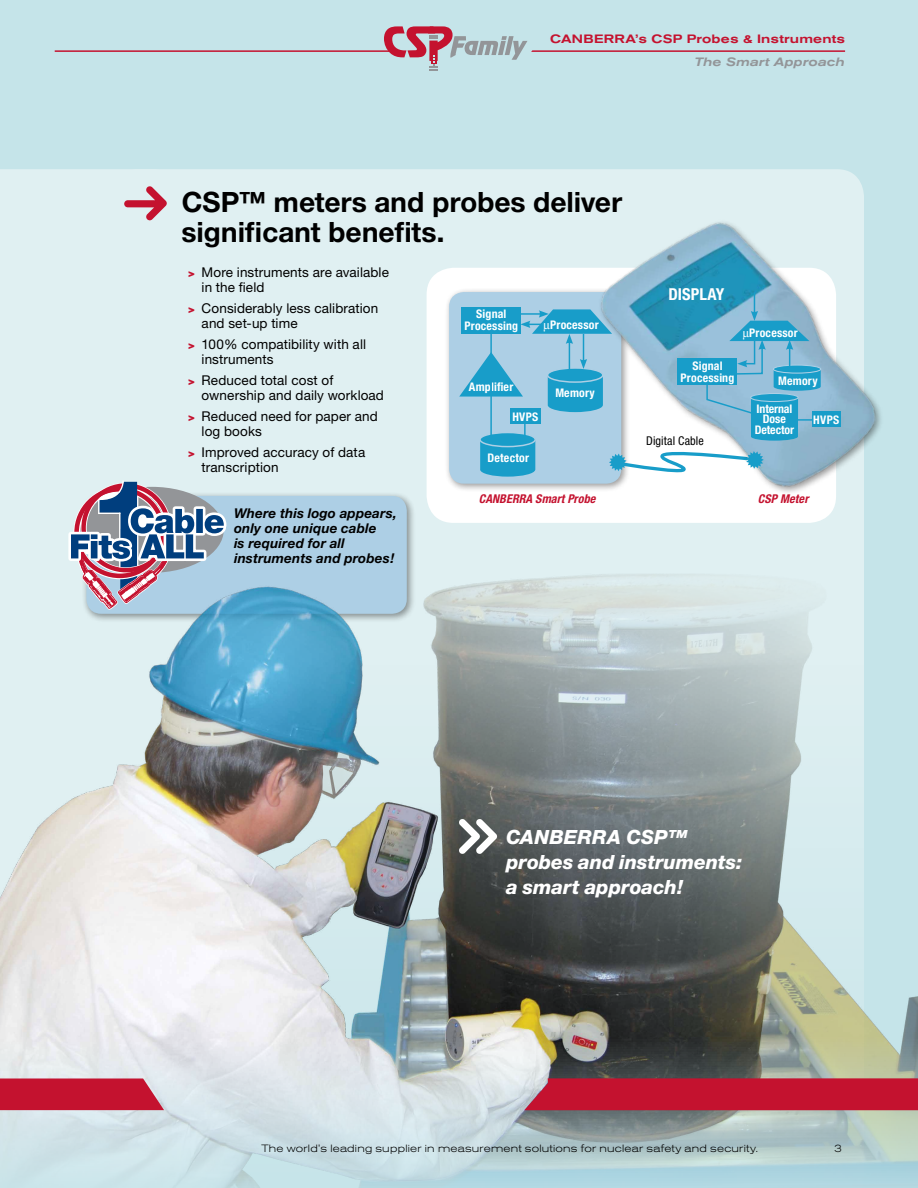
<style>
.page{position:relative;width:918px;height:1188px;background:#c5e4e9}
.page>*{position:absolute;margin:0;border:0;box-sizing:border-box;transform-origin:0 0}
.t1{font:700 30px/30px "Nimbus AREVA";letter-spacing:-.005em;color:#000}
.t2{font:italic 800 21px/25.2px "Nimbus AREVA";color:#fff}
.t3{font:700 condensed 16.5px "Helvetica Neue";color:#fff}
.t4{font:13.5px/15px "Helvetica Neue";letter-spacing:.01em;color:#000}
.t5{font:italic 700 13.5px/15px "Helvetica Neue";letter-spacing:.01em;color:#000}
.t6{font:italic 700 condensed 12.15px "Helvetica Neue";letter-spacing:.01em;color:#c4122f}
.t7{font:condensed 12.15px "Helvetica Neue";letter-spacing:.01em;color:#000}
.t8{font:500 expanded 12px "Akzidenz Grotesk BQ";letter-spacing:.02em;color:#c4122f}
.t9{font:italic 500 expanded 12px "Akzidenz Grotesk BQ";letter-spacing:.01em;color:#939598}
.t10{font:700 condensed 11.85px/11.9px "Helvetica Neue";letter-spacing:.015em;color:#fff;text-align:center}
.t11{font:700 condensed 11.85px/10.4px "Helvetica Neue";letter-spacing:-.01em;color:#fff;text-align:center}
.t12{font:300 expanded 10.5px "Akzidenz Grotesk BQ";letter-spacing:.025em;color:#000}
.s1{font-weight:900;font-size:11.25px;color:#c4122f}
</style>
<div class="page">
<div style="left:0;top:169px;width:110px;height:405px;background:#e0f0f2"></div>
<div style="left:110px;top:169px;width:754px;height:405px;background:#e0f0f2"></div>
<div style="left:82px;top:492px;width:333px;height:130px;background:#000;opacity:.4"></div>
<div style="left:86px;top:496px;width:321px;height:118px;background:#adcfe5;border-radius:15px"></div>
<div style="left:427px;top:268px;width:409px;height:255px;background:#fff;border-radius:27px"></div>
<hr style="left:55px;top:50px;width:790px;height:2px;background:#c4122f">
<svg style="left:384px;top:26px;width:151px;height:45px"></svg>
<img style="left:0;top:574px;width:918px;height:614px">
<svg style="left:459px;top:819px;width:38px;height:35px"></svg>
<svg style="left:0;top:1078px;width:164px;height:32px;background:#c5223d"></svg>
<div style="left:445px;top:288px;width:185px;height:204px;background:#000;opacity:.4"></div>
<div style="left:449px;top:292px;width:172px;height:192px;background:#adcfe5;border-radius:15px"></div>
<img style="left:577px;top:206px;width:304px;height:293px">
<div style="left:812px;top:411px;width:29px;height:16px;background:#189dc9"></div>
<div style="left:524px;top:1078px;width:394px;height:32px;background:#c4122f"></div>
<svg style="left:124px;top:186px;width:43px;height:34px"></svg>
<svg style="left:66px;top:479px;width:165px;height:132px"></svg>
<svg style="left:459px;top:292px;width:372px;height:189px"></svg>
<p class="t8" style="left:550px;top:32px;width:296px">CANBERRA’s CSP Probes &amp; Instruments</p>
<p class="t9" style="left:695px;top:55px;width:152px">The Smart Approach</p>
<h1 class="t1" style="left:182px;top:187px;width:442px">CSP™ meters and probes deliver significant benefits.</h1>
<p class="t4" style="left:202px;top:265px;width:189px;text-indent:-14px"><span class="s1">&gt;</span> More instruments are available in the field</p>
<p class="t4" style="left:202px;top:301px;width:178px;text-indent:-14px"><span class="s1">&gt;</span> Considerably less calibration and set-up time</p>
<p class="t4" style="left:202px;top:337px;width:166px;text-indent:-14px"><span class="s1">&gt;</span> 100% compatibility with all instruments</p>
<p class="t4" style="left:202px;top:373px;width:184px;text-indent:-14px"><span class="s1">&gt;</span> Reduced total cost of ownership and daily workload</p>
<p class="t4" style="left:202px;top:409px;width:178px;text-indent:-14px"><span class="s1">&gt;</span> Reduced need for paper and log books</p>
<p class="t4" style="left:202px;top:445px;width:165px;text-indent:-14px"><span class="s1">&gt;</span> Improved accuracy of data transcription</p>
<p class="t10" style="left:465px;top:308px;width:55px">Signal<br>Processing</p>
<p class="t10" style="left:550px;top:319px;width:50px">Processor</p>
<p class="t10" style="left:469px;top:381px;width:46px">Amplifier</p>
<p class="t10" style="left:512px;top:411px;width:27px">HVPS</p>
<p class="t10" style="left:488px;top:452px;width:43px">Detector</p>
<p class="t10" style="left:555px;top:387px;width:41px">Memory</p>
<p class="t3" style="left:669px;top:284px;width:57px">DISPLAY</p>
<p class="t10" style="left:681px;top:360px;width:55px">Signal<br>Processing</p>
<p class="t7" style="left:646px;top:434px;width:59px">Digital Cable</p>
<p class="t10" style="left:749px;top:327px;width:50px">Processor</p>
<p class="t10" style="left:778px;top:375px;width:41px">Memory</p>
<p class="t11" style="left:755px;top:404px;width:41px">Internal<br>Dose<br>Detector</p>
<p class="t10" style="left:813px;top:413px;width:27px">HVPS</p>
<p class="t5" style="left:234px;top:505px;width:164px">Where this logo appears, only one unique cable<br>is required for all instruments and probes!</p>
<p class="t6" style="left:479px;top:492px;width:118px">CANBERRA Smart Probe</p>
<p class="t6" style="left:758px;top:492px;width:52px">CSP Meter</p>
<h2 class="t2" style="left:506px;top:825px;width:238px">CANBERRA CSP™ probes and instruments: a smart approach!</h2>
<p class="t12" style="left:261px;top:1142px;width:499px">The world’s leading supplier in measurement solutions for nuclear safety and security.</p>
<p class="t12" style="left:834px;top:1142px;width:9px">3</p>
</div>
